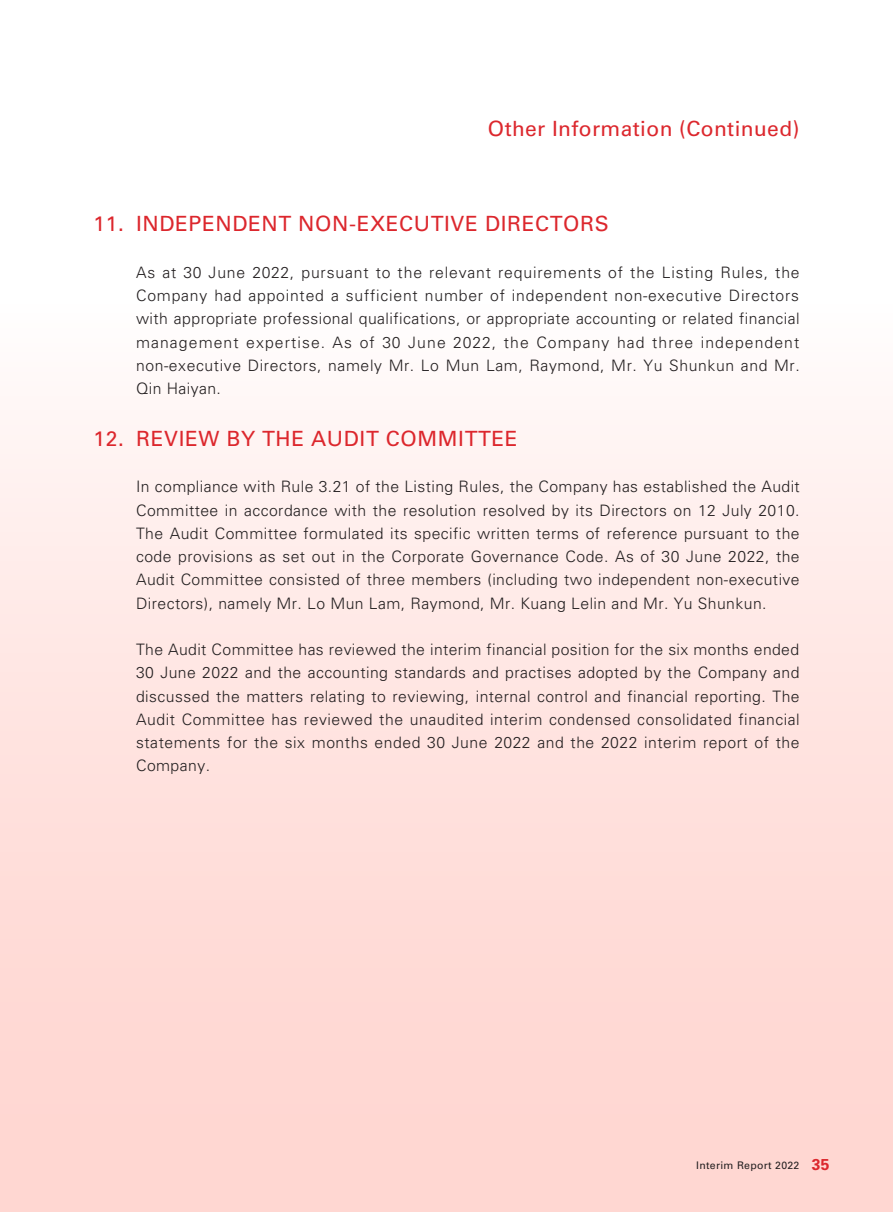
<style>
.page{position:relative;width:893px;height:1212px;background:#fff}
.page>*{position:absolute;margin:0;border:0;box-sizing:border-box;transform-origin:0 0}
.t1{font:21px "Univers LT Std";letter-spacing:.03em;color:#dc272d}
.t2{font:300 15.75px/23.2px "Univers LT Std";letter-spacing:.03em;color:#231f20;text-align:justify}
.t3{font:10.5px "Univers LT Std";letter-spacing:.03em;color:#231f20}
.s1{font-weight:700;font-size:15.75px;color:#dc272d}
</style>
<div class="page">
<div style="left:0;top:0;width:893px;height:1212px;background:linear-gradient(to bottom,#fff,#ffd2cc)"></div>
<h1 class="t1" style="left:488px;top:116px;width:313px">Other Information (Continued)</h1>
<h1 class="t1" style="left:94px;top:211px;width:517px">11. INDEPENDENT NON-EXECUTIVE DIRECTORS</h1>
<p class="t2" style="left:136px;top:261px;width:665px">As at 30 June 2022, pursuant to the relevant requirements of the Listing Rules, the Company had appointed a sufficient number of independent non-executive Directors with appropriate professional qualifications, or appropriate accounting or related financial management expertise. As of 30 June 2022, the Company had three independent non-executive Directors, namely Mr. Lo Mun Lam, Raymond, Mr. Yu Shunkun and Mr.<br>Qin Haiyan.</p>
<h1 class="t1" style="left:94px;top:426px;width:426px">12. REVIEW BY THE AUDIT COMMITTEE</h1>
<p class="t2" style="left:136px;top:475px;width:665px">In compliance with Rule 3.21 of the Listing Rules, the Company has established the Audit Committee in accordance with the resolution resolved by its Directors on 12 July 2010.<br>The Audit Committee formulated its specific written terms of reference pursuant to the code provisions as set out in the Corporate Governance Code. As of 30 June 2022, the Audit Committee consisted of three members (including two independent non-executive Directors), namely Mr. Lo Mun Lam, Raymond, Mr. Kuang Lelin and Mr. Yu Shunkun.</p>
<p class="t2" style="left:136px;top:638px;width:665px">The Audit Committee has reviewed the interim financial position for the six months ended 30 June 2022 and the accounting standards and practises adopted by the Company and discussed the matters relating to reviewing, internal control and financial reporting. The Audit Committee has reviewed the unaudited interim condensed consolidated financial statements for the six months ended 30 June 2022 and the 2022 interim report of the Company.</p>
<p class="t3" style="left:696px;top:1159px;width:135px">Interim Report 2022 <span class="s1">35</span></p>
</div>
